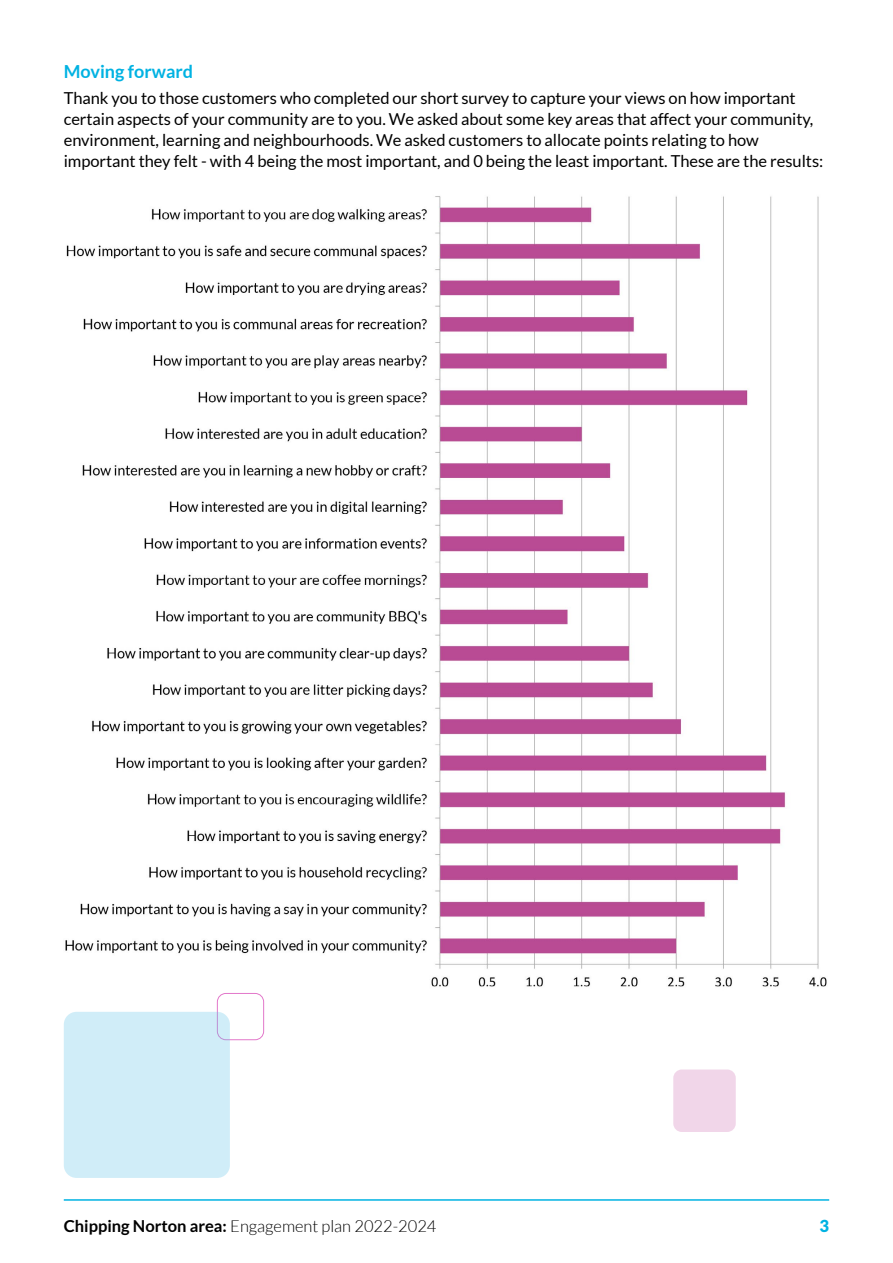
<style>
.page{position:relative;width:893px;height:1263px;background:#fff}
.page>*{position:absolute;margin:0;border:0;box-sizing:border-box;transform-origin:0 0}
.t1{font:700 18px "Lato";color:#00b2e2}
.t2{font:16.5px/21px "Lato";letter-spacing:-.005em;color:#000}
.t3{font:300 16.5px "Lato";color:#000}
.t4{font:900 16.5px "Lato";color:#00b2e2}
.s1{font-weight:700}
</style>
<div class="page">
<hr style="left:64px;top:1199px;width:765px;height:2px;background:#00b2e2">
<img style="left:65px;top:196px;width:762px;height:801px">
<div style="left:217px;top:993px;width:47px;height:47px;border:1px solid #d63cb3;border-radius:9px"></div>
<div style="left:64px;top:1012px;width:166px;height:166px;background:#d0edf8;border-radius:13px"></div>
<div style="left:673px;top:1069px;width:63px;height:63px;background:#f1d6e9;border-radius:9px"></div>
<p class="t1" style="left:64px;top:61px;width:131px">Moving forward</p>
<p class="t2" style="left:64px;top:87px;width:761px">Thank you to those customers who completed our short survey to capture your views on how important certain aspects of your community are to you. We asked about some key areas that affect your community, environment, learning and neighbourhoods. We asked customers to allocate points relating to how important they felt - with 4 being the most important, and 0 being the least important. These are the results:</p>
<p class="t3" style="left:64px;top:1217px;width:374px"><span class="s1">Chipping Norton area:</span> Engagement plan 2022-2024</p>
<p class="t4" style="left:820px;top:1216px;width:11px">3</p>
</div>
